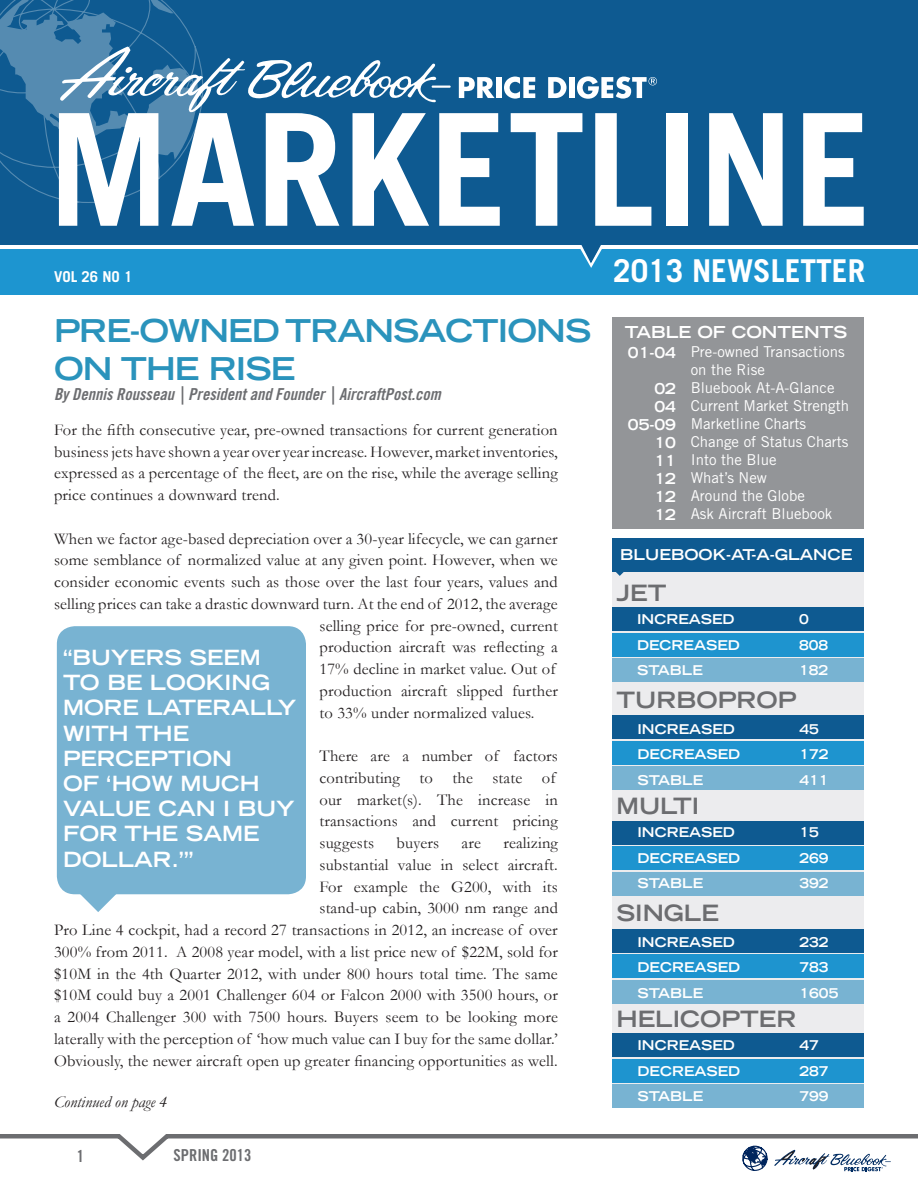
<style>
.page{position:relative;width:918px;height:1188px;background:#fff}
.page>*{position:absolute;margin:0;border:0;box-sizing:border-box;transform-origin:0 0}
.t1{font:700 156px "Trade Gothic LT Std";color:#fff}
.t2{font:700 expanded 31.5px/37.8px "Trade Gothic LT Std";letter-spacing:-.03em;color:#2a93bc}
.t3{font:700 31.5px "Trade Gothic LT Std";color:#fff}
.t4{font:700 expanded 22.5px "Trade Gothic LT Std";color:#6c6d70}
.t5{font:700 expanded 21px/25.2px "Trade Gothic LT Std";color:#fff}
.t6{font:16.5px/21.8px "Garamond";letter-spacing:.01em;color:#231f20;text-align:justify}
.t7{font:16.5px "Trade Gothic LT Std Bd Cn 20 Obl";color:#6c6d70}
.t8{font:italic 16.5px "Garamond";color:#231f20}
.t9{font:700 expanded 16.5px "Trade Gothic LT Std";color:#fff}
.t10{font:16.5px "Trade Gothic LT Std Bd Cn 20";color:#6c6d70}
.t11{font:15px/18px "Trade Gothic LT Std";color:#fff}
.t12{font:700 expanded 15px "Trade Gothic LT Std";color:#fff}
.t13{font:700 15px "Trade Gothic LT Std";color:#fff}
.t14{font:700 expanded 13.5px "Trade Gothic LT Std";color:#fff}
</style>
<div class="page">
<svg style="left:0;top:1134px;width:918px;height:38px"></svg>
<div style="left:612px;top:540px;width:252px;height:562px;background:#ececee"></div>
<div style="left:612px;top:538px;width:252px;height:34px;background:#0e5a91"></div>
<div style="left:612px;top:607px;width:252px;height:24px;background:#0e5a91"></div>
<div style="left:612px;top:633px;width:252px;height:23px;background:#1e94cf"></div>
<div style="left:612px;top:658px;width:252px;height:24px;background:#78b3d2"></div>
<div style="left:612px;top:715px;width:252px;height:24px;background:#0e5a91"></div>
<div style="left:612px;top:741px;width:252px;height:23px;background:#1e94cf"></div>
<div style="left:612px;top:766px;width:252px;height:24px;background:#78b3d2"></div>
<div style="left:612px;top:821px;width:252px;height:23px;background:#0e5a91"></div>
<div style="left:612px;top:846px;width:252px;height:24px;background:#1e94cf"></div>
<div style="left:612px;top:872px;width:252px;height:23px;background:#78b3d2"></div>
<div style="left:612px;top:929px;width:252px;height:23px;background:#0e5a91"></div>
<div style="left:612px;top:954px;width:252px;height:24px;background:#1e94cf"></div>
<div style="left:612px;top:980px;width:252px;height:23px;background:#78b3d2"></div>
<div style="left:612px;top:1033px;width:252px;height:24px;background:#0e5a91"></div>
<div style="left:612px;top:1059px;width:252px;height:23px;background:#1e94cf"></div>
<div style="left:612px;top:1084px;width:252px;height:24px;background:#78b3d2"></div>
<svg style="left:616px;top:572px;width:8px;height:4px"></svg>
<div style="left:612px;top:317px;width:252px;height:211px;background:#939598"></div>
<div style="left:0;top:0;width:918px;height:245px;background:#0e5a91"></div>
<div style="left:600px;top:249px;width:318px;height:45px;background:#1d95d0"></div>
<div style="left:0;top:249px;width:613px;height:45px;background:#1d95d0"></div>
<svg style="left:580px;top:245px;width:22px;height:23px"></svg>
<svg style="left:0;top:0;width:451px;height:203px"></svg>
<svg style="left:459px;top:77px;width:36px;height:21px"></svg>
<div style="left:496px;top:77px;width:5px;height:21px;background:#fff"></div>
<svg style="left:504px;top:77px;width:31px;height:22px"></svg>
<svg style="left:548px;top:77px;width:19px;height:21px"></svg>
<div style="left:569px;top:77px;width:5px;height:21px;background:#fff"></div>
<svg style="left:577px;top:76px;width:80px;height:23px"></svg>
<svg style="left:79px;top:894px;width:38px;height:18px"></svg>
<div style="left:57px;top:626px;width:249px;height:268px;background:#78b3d2;border-radius:18px"></div>
<p class="t1" style="left:48px;top:74px;width:825px">MARKETLINE</p>
<p class="t13" style="left:54px;top:268px;width:80px">VOL 26 NO 1</p>
<p class="t2" style="left:54px;top:311px;width:539px">PRE-OWNED TRANSACTIONS<br>ON THE RISE</p>
<p class="t7" style="left:54px;top:384px;width:388px">By Dennis Rousseau | President and Founder | AircraftPost.com</p>
<p class="t6" style="left:54px;top:418px;width:505px">For the fifth consecutive year, pre-owned transactions for current generation business jets have shown a year over year increase. However, market inventories, expressed as a percentage of the fleet, are on the rise, while the average selling price continues a downward trend.</p>
<p class="t6" style="left:54px;top:527px;width:505px">When we factor age-based depreciation over a 30-year lifecycle, we can garner</p>
<p class="t6" style="left:54px;top:549px;width:505px">some semblance of normalized value at any given point. However, when we</p>
<p class="t6" style="left:54px;top:571px;width:505px">consider economic events such as those over the last four years, values and</p>
<p class="t6" style="left:54px;top:592px;width:505px">selling prices can take a drastic downward turn. At the end of 2012, the average</p>
<p class="t6" style="left:320px;top:614px;width:240px">selling price for pre-owned, current</p>
<p class="t6" style="left:320px;top:636px;width:240px">production aircraft was reflecting a</p>
<p class="t6" style="left:320px;top:658px;width:238px">17% decline in market value. Out of</p>
<p class="t6" style="left:320px;top:679px;width:240px">production aircraft slipped further</p>
<p class="t6" style="left:320px;top:701px;width:216px">to 33% under normalized values.</p>
<p class="t6" style="left:320px;top:745px;width:240px;text-align:left">There are a number of factors contributing to the state of our market(s). The increase in transactions and current pricing suggests</p>
<p class="t5" style="left:63px;top:644px;width:235px">“BUYERS SEEM<br>TO BE LOOKING<br>MORE LATERALLY<br>WITH THE<br>PERCEPTION<br>OF ‘HOW MUCH<br>VALUE CAN I BUY<br>FOR THE SAME<br>DOLLAR.’”</p>
<p class="t6" style="left:397px;top:832px;width:44px">buyers</p>
<p class="t6" style="left:462px;top:832px;width:21px">are</p>
<p class="t6" style="left:54px;top:832px;width:505px;text-align:right">realizing<br>substantial value in select aircraft.<br>For example the G200, with its<br>stand-up cabin, 3000 nm range and<br>Pro Line 4 cockpit, had a record 27 transactions in 2012, an increase of over 300% from 2011. A 2008 year model, with a list price new of $22M, sold for $10M in the 4th Quarter 2012, with under 800 hours total time. The same $10M could buy a 2001 Challenger 604 or Falcon 2000 with 3500 hours, or a 2004 Challenger 300 with 7500 hours. Buyers seem to be looking more laterally with the perception of ‘how much value can I buy for the same dollar.’ Obviously, the newer aircraft open up greater financing opportunities as well.</p>
<p class="t8" style="left:54px;top:1090px;width:115px">Continued on page 4</p>
<p class="t10" style="left:77px;top:1146px;width:9px">1</p>
<p class="t10" style="left:174px;top:1145px;width:79px">SPRING 2013</p>
<p class="t3" style="left:613px;top:252px;width:254px">2013 NEWSLETTER</p>
<p class="t9" style="left:625px;top:322px;width:224px">TABLE OF CONTENTS</p>
<p class="t11" style="left:691px;top:343px;width:156px">Pre-owned Transactions on the Rise</p>
<p class="t11" style="left:691px;top:379px;width:145px">Bluebook At-A-Glance</p>
<p class="t11" style="left:691px;top:397px;width:160px">Current Market Strength</p>
<p class="t11" style="left:691px;top:415px;width:117px">Marketline Charts</p>
<p class="t11" style="left:691px;top:433px;width:159px">Change of Status Charts</p>
<p class="t11" style="left:691px;top:451px;width:87px">Into the Blue</p>
<p class="t11" style="left:691px;top:469px;width:78px">What’s New</p>
<p class="t11" style="left:691px;top:487px;width:116px">Around the Globe</p>
<p class="t11" style="left:691px;top:505px;width:143px">Ask Aircraft Bluebook</p>
<p class="t12" style="left:628px;top:342px;width:50px">01-04</p>
<p class="t12" style="left:654px;top:378px;width:23px">02</p>
<p class="t12" style="left:654px;top:396px;width:23px">04</p>
<p class="t12" style="left:628px;top:414px;width:50px">05-09</p>
<p class="t12" style="left:654px;top:432px;width:23px">10</p>
<p class="t12" style="left:654px;top:450px;width:23px">11</p>
<p class="t12" style="left:654px;top:468px;width:23px">12</p>
<p class="t12" style="left:654px;top:486px;width:23px">12</p>
<p class="t12" style="left:654px;top:504px;width:23px">12</p>
<p class="t12" style="left:620px;top:545px;width:234px">BLUEBOOK-AT-A-GLANCE</p>
<p class="t4" style="left:616px;top:578px;width:51px">JET</p>
<p class="t14" style="left:637px;top:611px;width:99px">INCREASED</p>
<p class="t14" style="left:799px;top:611px;width:11px">0</p>
<p class="t14" style="left:637px;top:636px;width:104px">DECREASED</p>
<p class="t14" style="left:799px;top:636px;width:31px">808</p>
<p class="t14" style="left:637px;top:662px;width:67px">STABLE</p>
<p class="t14" style="left:799px;top:662px;width:31px">182</p>
<p class="t4" style="left:616px;top:685px;width:181px">TURBOPROP</p>
<p class="t14" style="left:638px;top:720px;width:99px">INCREASED</p>
<p class="t14" style="left:800px;top:720px;width:21px">45</p>
<p class="t14" style="left:638px;top:746px;width:104px">DECREASED</p>
<p class="t14" style="left:800px;top:746px;width:31px">172</p>
<p class="t14" style="left:638px;top:771px;width:67px">STABLE</p>
<p class="t14" style="left:800px;top:771px;width:31px">411</p>
<p class="t4" style="left:616px;top:791px;width:84px">MULTI</p>
<p class="t14" style="left:638px;top:824px;width:99px">INCREASED</p>
<p class="t14" style="left:800px;top:824px;width:21px">15</p>
<p class="t14" style="left:638px;top:849px;width:104px">DECREASED</p>
<p class="t14" style="left:800px;top:849px;width:31px">269</p>
<p class="t14" style="left:638px;top:875px;width:67px">STABLE</p>
<p class="t14" style="left:800px;top:875px;width:31px">392</p>
<p class="t4" style="left:616px;top:898px;width:104px">SINGLE</p>
<p class="t14" style="left:638px;top:933px;width:99px">INCREASED</p>
<p class="t14" style="left:800px;top:933px;width:31px">232</p>
<p class="t14" style="left:638px;top:959px;width:104px">DECREASED</p>
<p class="t14" style="left:800px;top:959px;width:31px">783</p>
<p class="t14" style="left:638px;top:984px;width:67px">STABLE</p>
<p class="t14" style="left:800px;top:984px;width:40px">1605</p>
<p class="t4" style="left:616px;top:1004px;width:181px">HELICOPTER</p>
<p class="t14" style="left:638px;top:1037px;width:99px">INCREASED</p>
<p class="t14" style="left:800px;top:1037px;width:21px">47</p>
<p class="t14" style="left:638px;top:1062px;width:104px">DECREASED</p>
<p class="t14" style="left:800px;top:1062px;width:31px">287</p>
<p class="t14" style="left:638px;top:1088px;width:67px">STABLE</p>
<p class="t14" style="left:800px;top:1088px;width:31px">799</p>
</div>
